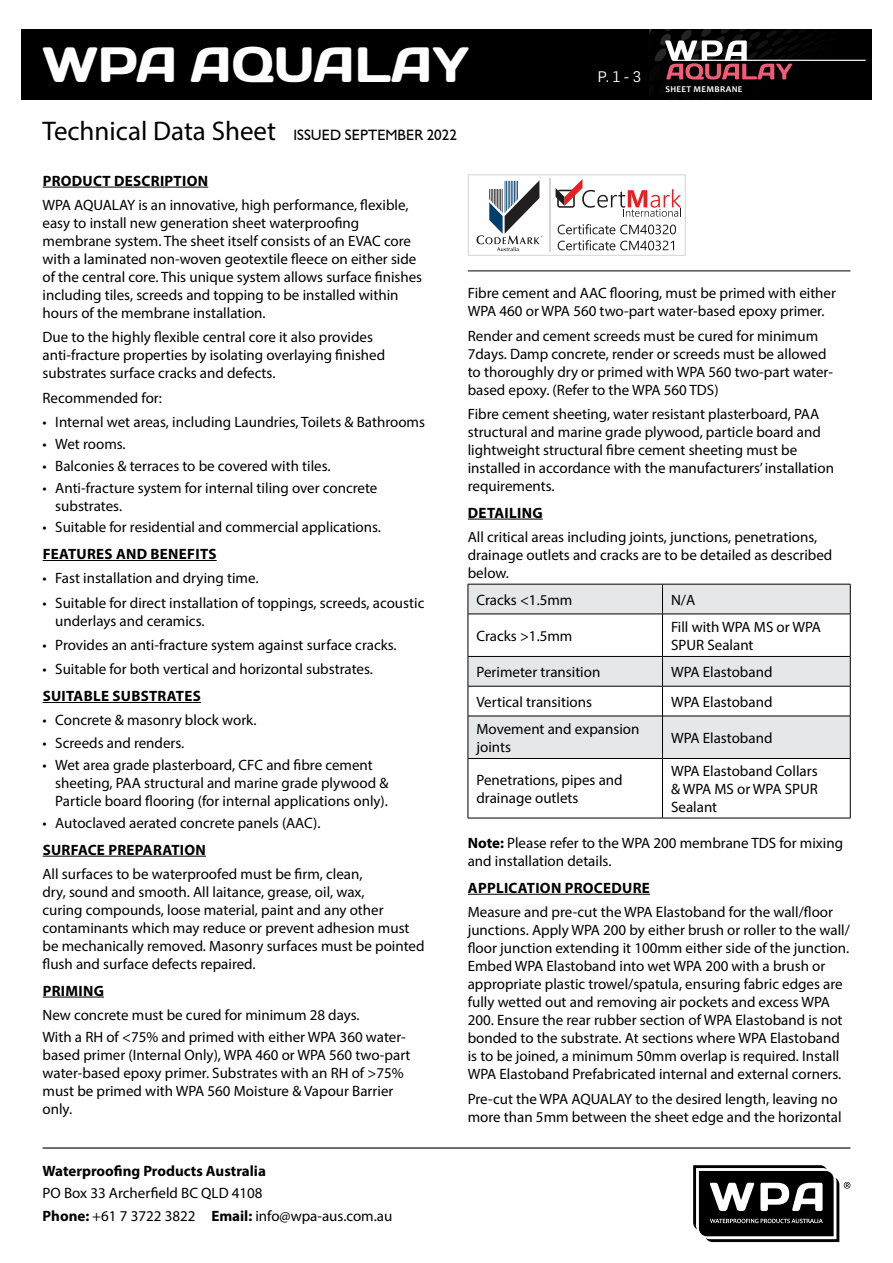
<style>
.page{position:relative;width:893px;height:1263px;background:#fff}
.page>*{position:absolute;margin:0;border:0;box-sizing:border-box;transform-origin:0 0}
.t1{font:49.5px "Days";color:#fff}
.t2{font:27px "Myriad Pro";color:#000}
.t3{font:15px/18px "Myriad Pro";color:#000}
.t4{font:700 15px "Myriad Pro";letter-spacing:.02em;color:#000}
.t5{font:700 15px "Myriad Pro";color:#000}
.t6{font:15px "Humanist 521 BT";color:#000}
.t7{font:15px "Flama";color:#fff}
.t8{font:700 8.85px "Candara";letter-spacing:.04em;color:#fff}
.s1{font-weight:700}
</style>
<div class="page">
<hr style="left:43px;top:1147px;width:807px;height:1px;background:#000">
<div style="left:21px;top:30px;width:851px;height:70px;background:#000"></div>
<svg style="left:693px;top:1165px;width:157px;height:77px"></svg>
<hr style="left:43px;top:187px;width:165px;height:1px;background:#000">
<hr style="left:43px;top:560px;width:174px;height:1px;background:#000">
<hr style="left:43px;top:702px;width:158px;height:1px;background:#000">
<hr style="left:43px;top:856px;width:163px;height:1px;background:#000">
<hr style="left:43px;top:997px;width:61px;height:1px;background:#000">
<hr style="left:468px;top:519px;width:75px;height:1px;background:#000">
<hr style="left:468px;top:894px;width:182px;height:1px;background:#000">
<div style="left:469px;top:585px;width:381px;height:29px;background:#e6e7e8"></div>
<svg style="left:469px;top:687px;width:381px;height:131px"></svg>
<hr style="left:468px;top:584px;width:194px;height:1px;background:#000">
<hr style="left:468px;top:584px;width:1px;height:30px;background:#000">
<hr style="left:662px;top:584px;width:188px;height:1px;background:#000">
<hr style="left:662px;top:584px;width:1px;height:30px;background:#000">
<hr style="left:850px;top:584px;width:1px;height:30px;background:#000">
<svg style="left:468px;top:614px;width:383px;height:72px"></svg>
<hr style="left:468px;top:686px;width:194px;height:1px;background:#000">
<hr style="left:468px;top:686px;width:1px;height:30px;background:#000">
<hr style="left:662px;top:686px;width:188px;height:1px;background:#000">
<hr style="left:662px;top:686px;width:1px;height:30px;background:#000">
<hr style="left:850px;top:686px;width:1px;height:30px;background:#000">
<hr style="left:468px;top:716px;width:194px;height:1px;background:#000">
<hr style="left:468px;top:716px;width:1px;height:42px;background:#000">
<hr style="left:662px;top:716px;width:188px;height:1px;background:#000">
<hr style="left:662px;top:716px;width:1px;height:42px;background:#000">
<hr style="left:850px;top:716px;width:1px;height:42px;background:#000">
<hr style="left:468px;top:758px;width:194px;height:1px;background:#000">
<hr style="left:468px;top:759px;width:1px;height:59px;background:#000">
<hr style="left:662px;top:758px;width:188px;height:1px;background:#000">
<hr style="left:662px;top:759px;width:1px;height:59px;background:#000">
<hr style="left:850px;top:759px;width:1px;height:59px;background:#000">
<hr style="left:468px;top:818px;width:194px;height:1px;background:#000">
<hr style="left:662px;top:818px;width:188px;height:1px;background:#000">
<svg style="left:649px;top:30px;width:217px;height:50px"></svg>
<hr style="left:673px;top:60px;width:193px;height:1px;background:#fff">
<hr style="left:468px;top:270px;width:382px;height:1px;background:#000">
<svg style="left:468px;top:174px;width:218px;height:82px"></svg>
<h1 class="t1" style="left:43px;top:33px;width:428px">WPA AQUALAY</h1>
<h2 class="t2" style="left:43px;top:114px;width:235px">Technical Data Sheet</h2>
<p class="t6" style="left:293px;top:125px;width:165px">ISSUED SEPTEMBER 2022</p>
<p class="t7" style="left:598px;top:66px;width:45px">P. 1 - 3</p>
<p class="t8" style="left:665px;top:84px;width:79px">SHEET MEMBRANE</p>
<p class="t4" style="left:43px;top:171px;width:167px">PRODUCT DESCRIPTION</p>
<p class="t3" style="left:43px;top:196px;width:381px">WPA AQUALAY is an innovative, high performance, flexible, easy to install new generation sheet waterproofing membrane system. The sheet itself consists of an EVAC core with a laminated non-woven geotextile fleece on either side of the central core. This unique system allows surface finishes including tiles, screeds and topping to be installed within hours of the membrane installation.</p>
<p class="t3" style="left:43px;top:328px;width:344px">Due to the highly flexible central core it also provides anti-fracture properties by isolating overlaying finished substrates surface cracks and defects.</p>
<p class="t3" style="left:43px;top:388px;width:121px">Recommended for:</p>
<p class="t3" style="left:43px;top:413px;width:384px">• Internal wet areas, including Laundries, Toilets &amp; Bathrooms</p>
<p class="t3" style="left:43px;top:435px;width:85px">• Wet rooms.</p>
<p class="t3" style="left:43px;top:456px;width:290px">• Balconies &amp; terraces to be covered with tiles.</p>
<p class="t3" style="left:55px;top:478px;width:324px;text-indent:-13px">• Anti-fracture system for internal tiling over concrete substrates.</p>
<p class="t3" style="left:43px;top:518px;width:340px">• Suitable for residential and commercial applications.</p>
<p class="t4" style="left:43px;top:544px;width:175px">FEATURES AND BENEFITS</p>
<p class="t3" style="left:43px;top:569px;width:217px">• Fast installation and drying time.</p>
<p class="t3" style="left:55px;top:593px;width:371px;text-indent:-13px">• Suitable for direct installation of toppings, screeds, acoustic underlays and ceramics.</p>
<p class="t3" style="left:43px;top:636px;width:356px">• Provides an anti-fracture system against surface cracks.</p>
<p class="t3" style="left:43px;top:660px;width:332px">• Suitable for both vertical and horizontal substrates.</p>
<p class="t4" style="left:43px;top:686px;width:160px">SUITABLE SUBSTRATES</p>
<p class="t3" style="left:43px;top:711px;width:216px">• Concrete &amp; masonry block work.</p>
<p class="t3" style="left:43px;top:733px;width:143px">• Screeds and renders.</p>
<p class="t3" style="left:55px;top:755px;width:335px;text-indent:-13px">• Wet area grade plasterboard, CFC and fibre cement sheeting, PAA structural and marine grade plywood &amp;<br>Particle board flooring (for internal applications only).</p>
<p class="t3" style="left:43px;top:814px;width:280px">• Autoclaved aerated concrete panels (AAC).</p>
<p class="t4" style="left:43px;top:840px;width:165px">SURFACE PREPARATION</p>
<p class="t3" style="left:43px;top:865px;width:384px">All surfaces to be waterproofed must be firm, clean,<br>dry, sound and smooth. All laitance, grease, oil, wax,<br>curing compounds, loose material, paint and any other contaminants which may reduce or prevent adhesion must be mechanically removed. Masonry surfaces must be pointed flush and surface defects repaired.</p>
<p class="t4" style="left:43px;top:981px;width:63px">PRIMING</p>
<p class="t3" style="left:43px;top:1003px;width:365px;line-height:22.2px">New concrete must be cured for minimum 28 days.<br>With a RH of &lt;75% and primed with either WPA 360 water-</p>
<p class="t3" style="left:43px;top:1046px;width:370px">based primer (Internal Only), WPA 460 or WPA 560 two-part water-based epoxy primer. Substrates with an RH of &gt;75% must be primed with WPA 560 Moisture &amp; Vapour Barrier only.</p>
<p class="t5" style="left:43px;top:1161px;width:225px">Waterproofing Products Australia</p>
<p class="t3" style="left:43px;top:1182px;width:351px;line-height:22.2px">PO Box 33 Archerfield BC QLD 4108<br><span class="s1">Phone:</span> +61 7 3722 3822 <span class="s1">Email:</span> info@wpa-aus.com.au</p>
<p class="t3" style="left:468px;top:284px;width:370px">Fibre cement and AAC flooring, must be primed with either<br>WPA 460 or WPA 560 two-part water-based epoxy primer.</p>
<p class="t3" style="left:468px;top:326px;width:367px">Render and cement screeds must be cured for minimum 7days. Damp concrete, render or screeds must be allowed to thoroughly dry or primed with WPA 560 two-part water&shy;based epoxy. (Refer to the WPA 560 TDS)</p>
<p class="t3" style="left:468px;top:405px;width:368px">Fibre cement sheeting, water resistant plasterboard, PAA structural and marine grade plywood, particle board and lightweight structural fibre cement sheeting must be installed in accordance with the manufacturers’ installation requirements.</p>
<p class="t4" style="left:468px;top:503px;width:76px">DETAILING</p>
<p class="t3" style="left:468px;top:528px;width:366px">All critical areas including joints, junctions, penetrations, drainage outlets and cracks are to be detailed as described below.</p>
<p class="t3" style="left:476px;top:590px;width:98px">Cracks &lt;1.5mm</p>
<p class="t3" style="left:671px;top:590px;width:26px">N/A</p>
<p class="t3" style="left:476px;top:626px;width:98px">Cracks &gt;1.5mm</p>
<p class="t3" style="left:671px;top:617px;width:151px">Fill with WPA MS or WPA<br>SPUR Sealant</p>
<p class="t3" style="left:476px;top:663px;width:125px">Perimeter transition</p>
<p class="t3" style="left:671px;top:663px;width:103px">WPA Elastoband</p>
<p class="t3" style="left:476px;top:692px;width:117px">Vertical transitions</p>
<p class="t3" style="left:671px;top:692px;width:103px">WPA Elastoband</p>
<p class="t3" style="left:476px;top:719px;width:165px">Movement and expansion joints</p>
<p class="t3" style="left:671px;top:728px;width:103px">WPA Elastoband</p>
<p class="t3" style="left:476px;top:771px;width:148px">Penetrations, pipes and drainage outlets</p>
<p class="t3" style="left:671px;top:762px;width:148px;text-align:justify">WPA Elastoband Collars &amp; WPA MS or WPA SPUR Sealant</p>
<p class="t3" style="left:468px;top:834px;width:377px"><span class="s1">Note:</span> Please refer to the WPA 200 membrane TDS for mixing and installation details.</p>
<p class="t4" style="left:468px;top:878px;width:184px">APPLICATION PROCEDURE</p>
<p class="t3" style="left:468px;top:903px;width:384px">Measure and pre-cut the WPA Elastoband for the wall/floor junctions. Apply WPA 200 by either brush or roller to the wall/ floor junction extending it 100mm either side of the junction.<br>Embed WPA Elastoband into wet WPA 200 with a brush or appropriate plastic trowel/spatula, ensuring fabric edges are fully wetted out and removing air pockets and excess WPA 200. Ensure the rear rubber section of WPA Elastoband is not bonded to the substrate. At sections where WPA Elastoband is to be joined, a minimum 50mm overlap is required. Install WPA Elastoband Prefabricated internal and external corners.</p>
<p class="t3" style="left:468px;top:1089px;width:375px">Pre-cut the WPA AQUALAY to the desired length, leaving no more than 5mm between the sheet edge and the horizontal</p>
</div>
